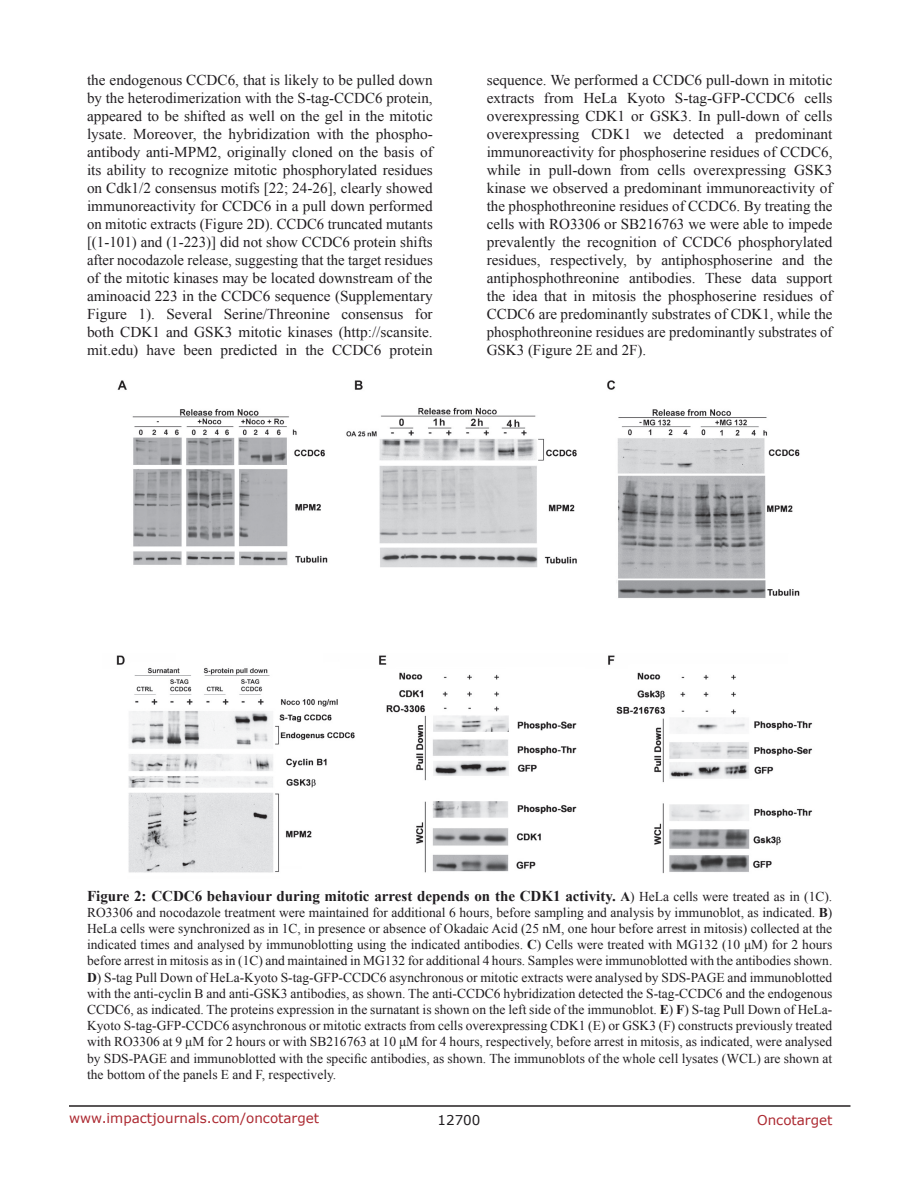
<style>
.page{position:relative;width:918px;height:1188px;background:#fff}
.page>*{position:absolute;margin:0;border:0;box-sizing:border-box;transform-origin:0 0}
.t1{font:15px/18px "Times New Roman";color:#201d20;text-align:justify}
.t2{font:700 15px "Times New Roman";color:#201d20}
.t3{font:13.5px/16.2px "Times New Roman";color:#201d20;text-align:justify}
.t4{font:13.5px "Verdana";color:#ac2830}
.t5{font:13.5px "Verdana";color:#201d20}
.s1{font-size:13.5px}
.s2{font-weight:400;font-size:13.5px}
.s3{font-weight:700}
</style>
<div class="page">
<hr style="left:69px;top:1105px;width:781px;height:2px;background:#231f20">
<img style="left:116px;top:380px;width:697px;height:494px">
<p class="t1" style="left:87px;top:71px;width:347px">the endogenous CCDC6, that is likely to be pulled down by the heterodimerization with the S-tag-CCDC6 protein, appeared to be shifted as well on the gel in the mitotic lysate. Moreover, the hybridization with the phospho&shy;antibody anti-MPM2, originally cloned on the basis of its ability to recognize mitotic phosphorylated residues on Cdk1/2 consensus motifs [22; 24-26], clearly showed immunoreactivity for CCDC6 in a pull down performed on mitotic extracts (Figure 2D). CCDC6 truncated mutants [(1-101) and (1-223)] did not show CCDC6 protein shifts after nocodazole release, suggesting that the target residues of the mitotic kinases may be located downstream of the aminoacid 223 in the CCDC6 sequence (Supplementary Figure 1). Several Serine/Threonine consensus for both CDK1 and GSK3 mitotic kinases (http://scansite. mit.edu) have been predicted in the CCDC6 protein</p>
<p class="t1" style="left:487px;top:71px;width:347px">sequence. We performed a CCDC6 pull-down in mitotic extracts from HeLa Kyoto S-tag-GFP-CCDC6 cells overexpressing CDK1 or GSK3. In pull-down of cells overexpressing CDK1 we detected a predominant immunoreactivity for phosphoserine residues of CCDC6, while in pull-down from cells overexpressing GSK3 kinase we observed a predominant immunoreactivity of the phosphothreonine residues of CCDC6. By treating the cells with RO3306 or SB216763 we were able to impede prevalently the recognition of CCDC6 phosphorylated residues, respectively, by antiphosphoserine and the antiphosphothreonine antibodies. These data support the idea that in mitosis the phosphoserine residues of CCDC6 are predominantly substrates of CDK1, while the phosphothreonine residues are predominantly substrates of GSK3 (Figure 2E and 2F).</p>
<p class="t2" style="left:87px;top:885px;width:747px">Figure 2: CCDC6 behaviour during mitotic arrest depends on the CDK1 activity. <span class="s1">A</span><span class="s2">) HeLa cells were treated as in (1C).</span></p>
<p class="t3" style="left:87px;top:904px;width:747px">RO3306 and nocodazole treatment were maintained for additional 6 hours, before sampling and analysis by immunoblot, as indicated. <span class="s3">B</span>)<br>HeLa cells were synchronized as in 1C, in presence or absence of Okadaic Acid (25 nM, one hour before arrest in mitosis) collected at the indicated times and analysed by immunoblotting using the indicated antibodies. <span class="s3">C</span>) Cells were treated with MG132 (10 μM) for 2 hours before arrest in mitosis as in (1C) and maintained in MG132 for additional 4 hours. Samples were immunoblotted with the antibodies shown.<br><span class="s3">D</span>) S-tag Pull Down of HeLa-Kyoto S-tag-GFP-CCDC6 asynchronous or mitotic extracts were analysed by SDS-PAGE and immunoblotted with the anti-cyclin B and anti-GSK3 antibodies, as shown. The anti-CCDC6 hybridization detected the S-tag-CCDC6 and the endogenous CCDC6, as indicated. The proteins expression in the surnatant is shown on the left side of the immunoblot. <span class="s3">E</span>) <span class="s3">F</span>) S-tag Pull Down of HeLa-Kyoto S-tag-GFP-CCDC6 asynchronous or mitotic extracts from cells overexpressing CDK1 (E) or GSK3 (F) constructs previously treated with RO3306 at 9 μM for 2 hours or with SB216763 at 10 μM for 4 hours, respectively, before arrest in mitosis, as indicated, were analysed by SDS-PAGE and immunoblotted with the specific antibodies, as shown. The immunoblots of the whole cell lysates (WCL) are shown at the bottom of the panels E and F, respectively.</p>
<p class="t4" style="left:69px;top:1109px;width:252px">www.impactjournals.com/oncotarget</p>
<p class="t5" style="left:438px;top:1111px;width:44px">12700</p>
<p class="t4" style="left:757px;top:1111px;width:77px">Oncotarget</p>
</div>
